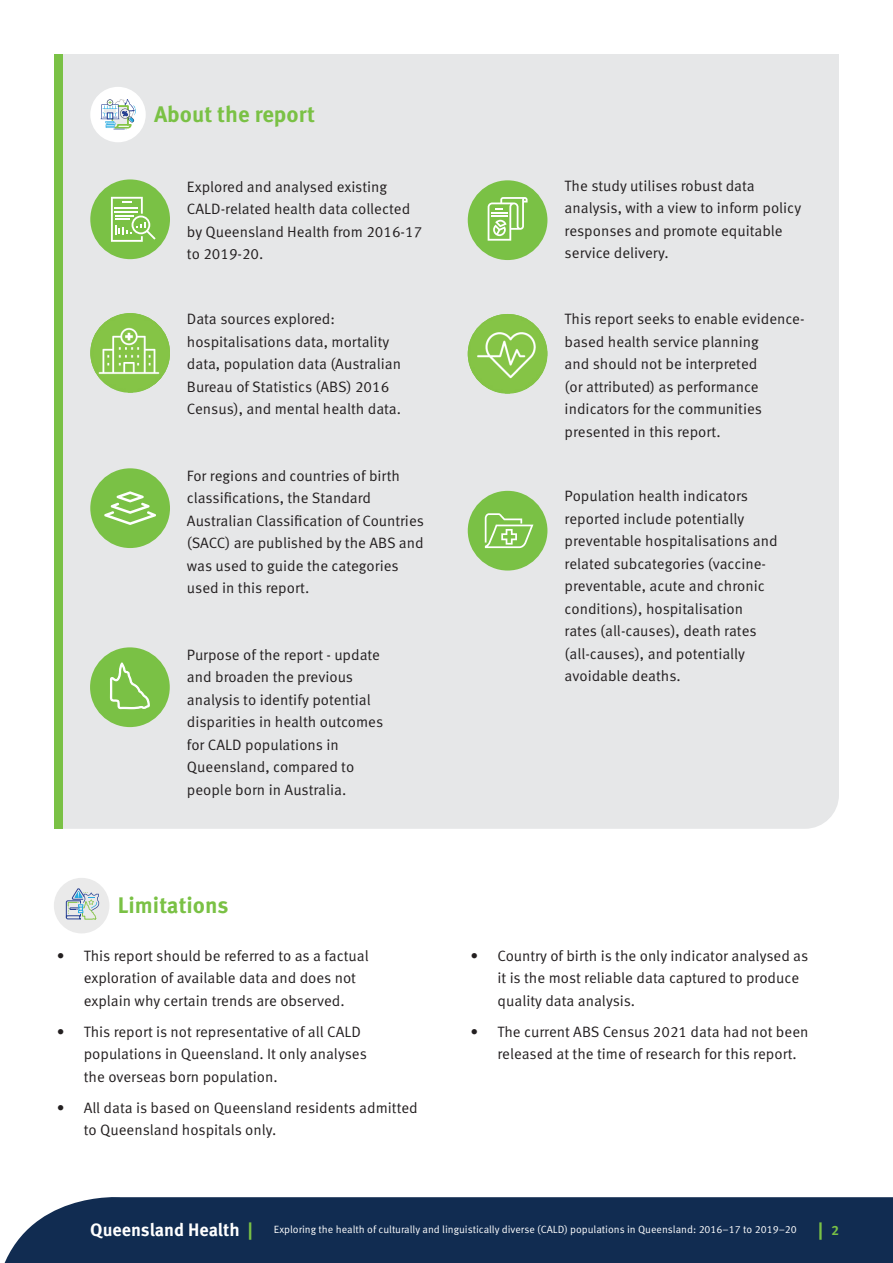
<style>
.page{position:relative;width:893px;height:1263px;background:#fff}
.page>*{position:absolute;margin:0;border:0;box-sizing:border-box;transform-origin:0 0}
.t1{font:700 22.5px "Meta Pro";color:#7ac145}
.t2{font:15px/22.5px "Meta Pro Norm";color:#231f20}
.t3{font:10.5px "Meta Pro Norm";color:#fff}
.s1{font-family:"Meta Pro";font-weight:700;font-size:18px}
.s2{font-family:"Meta Pro";font-weight:700;font-size:18px;color:#7ac145}
.s3{font-family:"Meta Pro";font-weight:700;font-size:13.5px;color:#7ac145}
</style>
<div class="page">
<div style="left:62px;top:54px;width:777px;height:775px;background:#e6e7e8"></div>
<div style="left:54px;top:54px;width:8px;height:775px;background:#7ac145"></div>
<div style="left:54px;top:878px;width:55px;height:55px;background:#eaeaea;border-radius:50%"></div>
<svg style="left:66px;top:888px;width:34px;height:32px"></svg>
<div style="left:90px;top:87px;width:56px;height:55px;background:#fff;border-radius:50%"></div>
<svg style="left:101px;top:99px;width:35px;height:31px"></svg>
<div style="left:468px;top:180px;width:79px;height:80px;background:#7ac145;border-radius:50%"></div>
<div style="left:90px;top:647px;width:80px;height:80px;background:#7ac145;border-radius:50%"></div>
<div style="left:90px;top:179px;width:80px;height:80px;background:#7ac145;border-radius:50%"></div>
<img style="left:90px;top:313px;width:80px;height:80px;border-radius:40px">
<div style="left:90px;top:468px;width:80px;height:80px;background:#7ac145;border-radius:50%"></div>
<img style="left:468px;top:314px;width:79px;height:80px;border-radius:40px">
<div style="left:468px;top:491px;width:79px;height:79px;background:#7ac145;border-radius:50%"></div>
<svg style="left:111px;top:197px;width:45px;height:45px"></svg>
<svg style="left:104px;top:491px;width:52px;height:34px"></svg>
<svg style="left:109px;top:639px;width:41px;height:106px"></svg>
<svg style="left:488px;top:197px;width:40px;height:44px"></svg>
<svg style="left:485px;top:513px;width:48px;height:35px"></svg>
<div style="left:4px;top:1197px;width:889px;height:66px;background:#112c51"></div>
<h1 class="t1" style="left:154px;top:97px;width:162px">About the report</h1>
<p class="t2" style="left:187px;top:174px;width:237px">Explored and analysed existing<br>CALD-related health data collected by Queensland Health from 2016-17 to 2019-20.</p>
<p class="t2" style="left:187px;top:307px;width:216px">Data sources explored: hospitalisations data, mortality data, population data (Australian<br>Bureau of Statistics (ABS) 2016<br>Census), and mental health data.</p>
<p class="t2" style="left:187px;top:463px;width:239px">For regions and countries of birth classifications, the Standard<br>Australian Classification of Countries (SACC) are published by the ABS and was used to guide the categories used in this report.</p>
<p class="t2" style="left:187px;top:642px;width:198px">Purpose of the report - update and broaden the previous analysis to identify potential disparities in health outcomes for CALD populations in<br>Queensland, compared to people born in Australia.</p>
<h1 class="t1" style="left:118px;top:887px;width:112px">Limitations</h1>
<p class="t2" style="left:84px;top:943px;width:286px;text-indent:-27px">• This report should be referred to as a factual exploration of available data and does not explain why certain trends are observed.</p>
<p class="t2" style="left:84px;top:1019px;width:285px;text-indent:-27px">• This report is not representative of all CALD populations in Queensland. It only analyses the overseas born population.</p>
<p class="t2" style="left:84px;top:1095px;width:336px;text-indent:-27px">• All data is based on Queensland residents admitted to Queensland hospitals only.</p>
<p class="t2" style="left:565px;top:173px;width:238px">The study utilises robust data analysis, with a view to inform policy responses and promote equitable service delivery.</p>
<p class="t2" style="left:565px;top:307px;width:241px">This report seeks to enable evidence&shy;based health service planning<br>and should not be interpreted<br>(or attributed) as performance indicators for the communities presented in this report.</p>
<p class="t2" style="left:565px;top:484px;width:215px">Population health indicators reported include potentially preventable hospitalisations and related subcategories (vaccine&shy;preventable, acute and chronic conditions), hospitalisation rates (all-causes), death rates (all-causes), and potentially avoidable deaths.</p>
<p class="t2" style="left:497px;top:943px;width:312px;text-indent:-27px">• Country of birth is the only indicator analysed as it is the most reliable data captured to produce quality data analysis.</p>
<p class="t2" style="left:497px;top:1019px;width:312px;text-indent:-27px">• The current ABS Census 2021 data had not been released at the time of research for this report.</p>
<p class="t3" style="left:90px;top:1222px;width:750px"><span class="s1">Queensland Health</span> <span class="s2">|</span> Exploring the health of culturally and linguistically diverse (CALD) populations in Queensland: 2016–17 to 2019–20 <span class="s2">|</span> <span class="s3">2</span></p>
</div>
